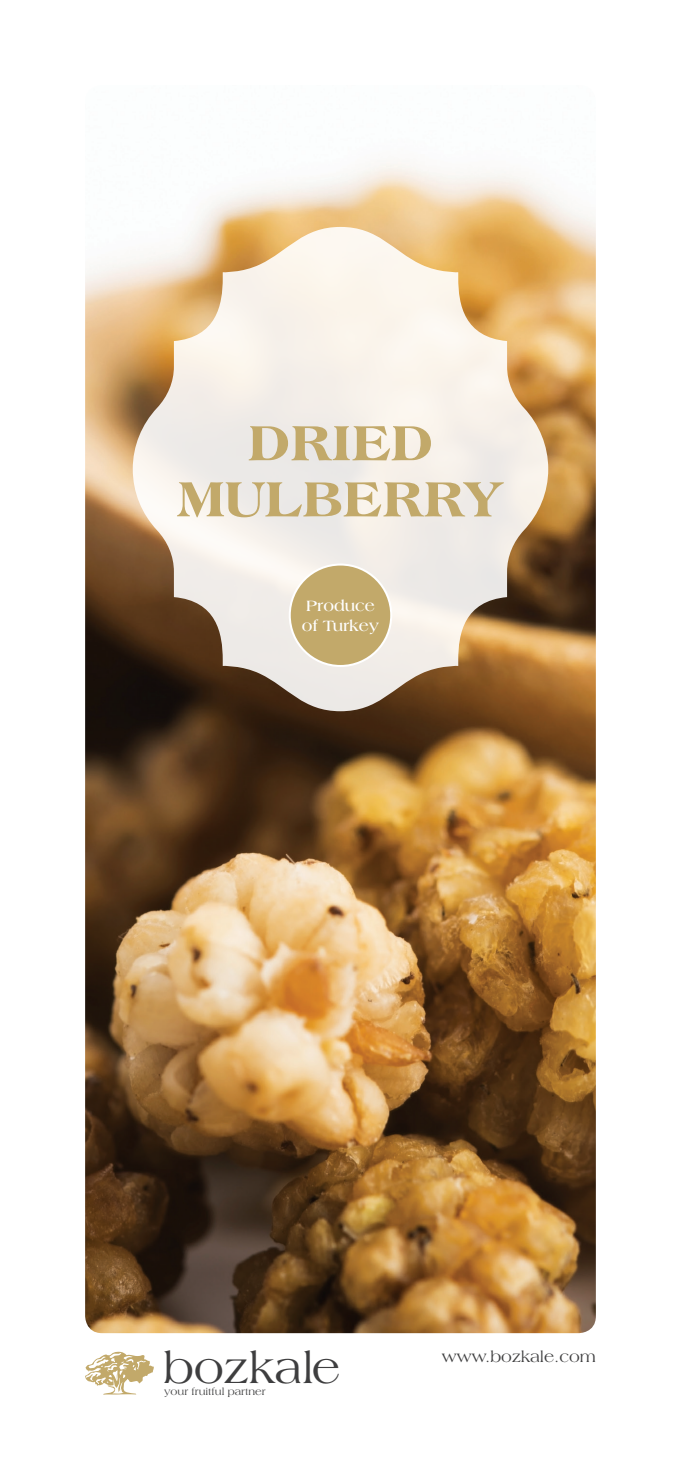
<style>
.page{position:relative;width:681px;height:1475px;background:#fff}
.page>*{position:absolute;margin:0;border:0;box-sizing:border-box;transform-origin:0 0}
.t1{font:800 52.8px/56px "Americana Std";color:#c2a96a;text-align:center}
.t2{font:45.2px "Americana Std";color:#3e3e3f}
.t3{font:16px "Americana Std";color:#3e3e3f}
.t4{font:700 16px/19.6px "Americana Std";color:#fff}
.t5{font:10.4px "Americana Std";color:#3e3e3f}
</style>
<div class="page">
<img style="left:85px;top:163px;width:510px;height:1169px">
<svg style="left:85px;top:1351px;width:69px;height:43px"></svg>
<svg style="left:133px;top:227px;width:415px;height:484px"></svg>
<div style="left:289px;top:564px;width:102px;height:102px;background:#c2a96a;border-radius:50%"></div>
<div style="left:288px;top:563px;width:104px;height:104px;border:2px solid #fff;border-radius:50%"></div>
<p class="t1" style="left:176px;top:414px;width:329px">DRIED<br>MULBERRY</p>
<p class="t4" style="left:301px;top:596px;width:79px">Produce of Turkey</p>
<p class="t2" style="left:163px;top:1342px;width:178px">bozkale</p>
<p class="t5" style="left:164px;top:1385px;width:103px">your fruitful partner</p>
<p class="t3" style="left:441px;top:1347px;width:155px">www.bozkale.com</p>
</div>
